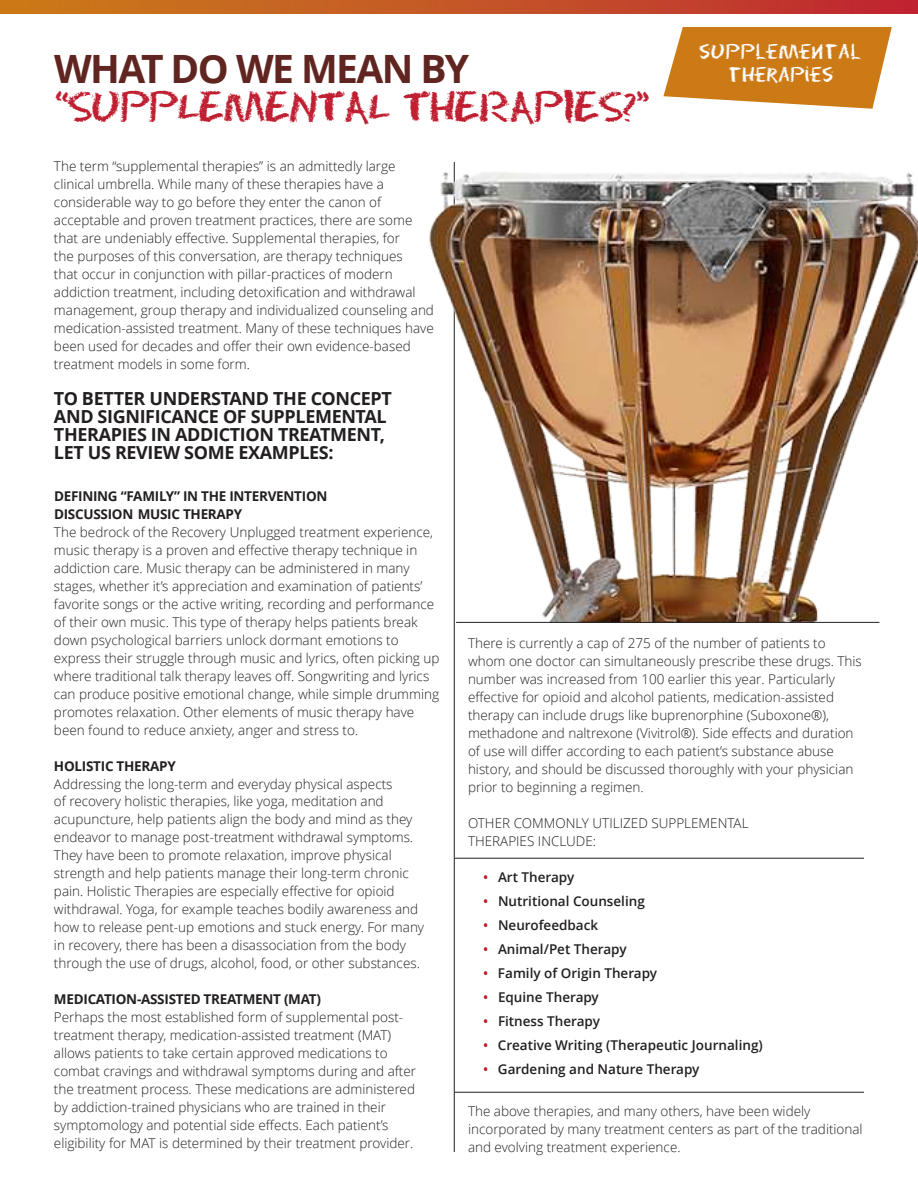
<style>
.page{position:relative;width:918px;height:1188px;background:#fff}
.page>*{position:absolute;margin:0;border:0;box-sizing:border-box;transform-origin:0 0}
.t1{font:39px "Eraser";letter-spacing:-.04em;color:#c01f31}
.t2{font:700 39px "Open Sans";letter-spacing:-.04em;color:#602520}
.t3{font:18.9px/22.6px "Eraser";color:#fff;text-align:center}
.t4{font:700 18px/18px "Open Sans";letter-spacing:-.02em;color:#231f20}
.t5{font:300 13.5px/18px "Open Sans";color:#231f20}
.t6{font:600 13.5px "Open Sans";color:#231f20}
.t7{font:700 13.5px/18px "Open Sans";letter-spacing:-.02em;color:#231f20}
.s1{color:#c01f31}
</style>
<div class="page">
<svg style="left:0;top:0;width:918px;height:13px;background:#c45326"></svg>
<hr style="left:454px;top:162px;width:1px;height:990px;background:#231f20">
<hr style="left:455px;top:858px;width:409px;height:1px;background:#231f20">
<hr style="left:455px;top:1092px;width:409px;height:1px;background:#231f20">
<img style="left:429px;top:170px;width:489px;height:452px">
<svg style="left:663px;top:27px;width:229px;height:82px;background:#d28e39"></svg>
<hr style="left:456px;top:622px;width:423px;height:1px;background:#231f20">
<h1 class="t2" style="left:54px;top:55px;width:417px">WHAT DO WE MEAN BY</h1>
<h1 class="t1" style="left:54px;top:84px;width:597px">“SUPPLEMENTAL THERAPIES?”</h1>
<p class="t5" style="left:54px;top:158px;width:382px">The term “supplemental therapies” is an admittedly large clinical umbrella. While many of these therapies have a considerable way to go before they enter the canon of acceptable and proven treatment practices, there are some that are undeniably effective. Supplemental therapies, for<br>the purposes of this conversation, are therapy techniques<br>that occur in conjunction with pillar-practices of modern addiction treatment, including detoxification and withdrawal management, group therapy and individualized counseling and medication-assisted treatment. Many of these techniques have been used for decades and offer their own evidence-based treatment models in some form.</p>
<h3 class="t4" style="left:54px;top:391px;width:339px">TO BETTER UNDERSTAND THE CONCEPT<br>AND SIGNIFICANCE OF SUPPLEMENTAL<br>THERAPIES IN ADDICTION TREATMENT,<br>LET US REVIEW SOME EXAMPLES:</h3>
<h2 class="t3" style="left:699px;top:39px;width:163px">SUPPLEMENTAL<br>THERAPIES</h2>
<p class="t7" style="left:54px;top:488px;width:275px">DEFINING “FAMILY” IN THE INTERVENTION<br>DISCUSSION MUSIC THERAPY</p>
<p class="t5" style="left:54px;top:524px;width:387px">The bedrock of the Recovery Unplugged treatment experience, music therapy is a proven and effective therapy technique in addiction care. Music therapy can be administered in many stages, whether it’s appreciation and examination of patients’ favorite songs or the active writing, recording and performance of their own music. This type of therapy helps patients break down psychological barriers unlock dormant emotions to express their struggle through music and lyrics, often picking up where traditional talk therapy leaves off. Songwriting and lyrics can produce positive emotional change, while simple drumming promotes relaxation. Other elements of music therapy have been found to reduce anxiety, anger and stress to.</p>
<p class="t7" style="left:54px;top:758px;width:123px">HOLISTIC THERAPY</p>
<p class="t5" style="left:54px;top:776px;width:372px">Addressing the long-term and everyday physical aspects<br>of recovery holistic therapies, like yoga, meditation and acupuncture, help patients align the body and mind as they endeavor to manage post-treatment withdrawal symptoms.<br>They have been to promote relaxation, improve physical strength and help patients manage their long-term chronic pain. Holistic Therapies are especially effective for opioid withdrawal. Yoga, for example teaches bodily awareness and how to release pent-up emotions and stuck energy. For many in recovery, there has been a disassociation from the body through the use of drugs, alcohol, food, or other substances.</p>
<p class="t7" style="left:54px;top:992px;width:269px">MEDICATION-ASSISTED TREATMENT (MAT)</p>
<p class="t5" style="left:54px;top:1010px;width:364px">Perhaps the most established form of supplemental post&shy;treatment therapy, medication-assisted treatment (MAT) allows patients to take certain approved medications to combat cravings and withdrawal symptoms during and after the treatment process. These medications are administered by addiction-trained physicians who are trained in their symptomology and potential side effects. Each patient’s eligibility for MAT is determined by their treatment provider.</p>
<p class="t5" style="left:468px;top:635px;width:395px">There is currently a cap of 275 of the number of patients to whom one doctor can simultaneously prescribe these drugs. This number was increased from 100 earlier this year. Particularly effective for opioid and alcohol patients, medication-assisted therapy can include drugs like buprenorphine (Suboxone®), methadone and naltrexone (Vivitrol®). Side effects and duration of use will differ according to each patient’s substance abuse history, and should be discussed thoroughly with your physician prior to beginning a regimen.</p>
<p class="t5" style="left:468px;top:815px;width:282px">OTHER COMMONLY UTILIZED SUPPLEMENTAL<br>THERAPIES INCLUDE:</p>
<p class="t6" style="left:483px;top:872px;width:93px"><span class="s1">•</span> Art Therapy</p>
<p class="t6" style="left:483px;top:896px;width:163px"><span class="s1">•</span> Nutritional Counseling</p>
<p class="t6" style="left:483px;top:920px;width:117px"><span class="s1">•</span> Neurofeedback</p>
<p class="t6" style="left:483px;top:944px;width:145px"><span class="s1">•</span> Animal/Pet Therapy</p>
<p class="t6" style="left:483px;top:968px;width:176px"><span class="s1">•</span> Family of Origin Therapy</p>
<p class="t6" style="left:483px;top:992px;width:117px"><span class="s1">•</span> Equine Therapy</p>
<p class="t6" style="left:483px;top:1016px;width:119px"><span class="s1">•</span> Fitness Therapy</p>
<p class="t6" style="left:483px;top:1040px;width:281px"><span class="s1">•</span> Creative Writing (Therapeutic Journaling)</p>
<p class="t6" style="left:483px;top:1064px;width:218px"><span class="s1">•</span> Gardening and Nature Therapy</p>
<p class="t5" style="left:468px;top:1103px;width:396px">The above therapies, and many others, have been widely incorporated by many treatment centers as part of the traditional and evolving treatment experience.</p>
</div>
